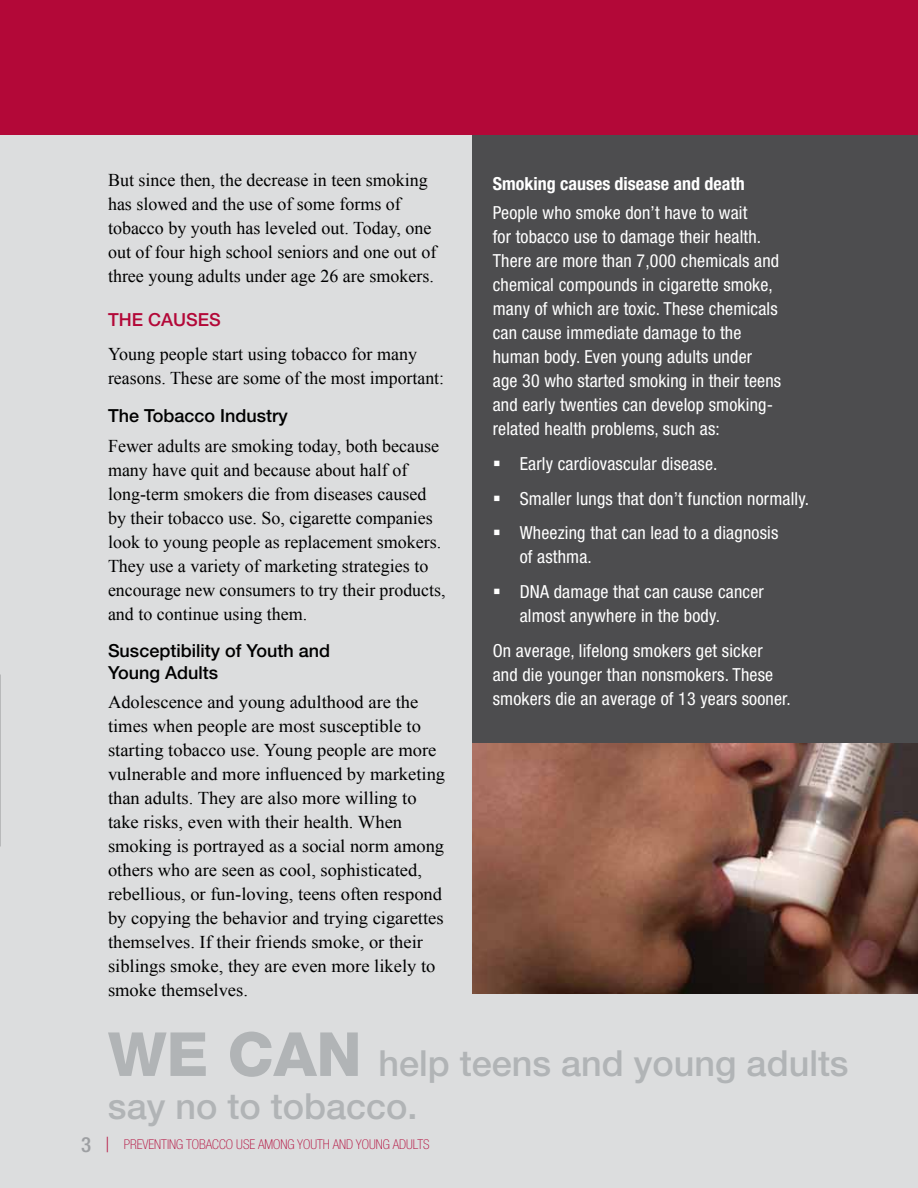
<style>
.page{position:relative;width:918px;height:1188px;background:#dcddde}
.page>*{position:absolute;margin:0;border:0;box-sizing:border-box;transform-origin:0 0}
.t1{font:500 36px/43.2px "Helvetica Neue LT Pro";color:#b1b4b6}
.t2{font:18px/24px "Times New Roman";color:#000}
.t3{font:condensed 18px/24px "Helvetica Neue LT Pro";letter-spacing:.01em;color:#fff}
.t4{font:500 18px/21.6px "Helvetica Neue LT Pro";color:#000}
.t5{font:700 condensed 18px "Helvetica Neue LT Pro";color:#fff}
.t6{font:500 18px "Helvetica Neue LT Pro";color:#b30838}
.t7{font:100 condensed 13.5px "Helvetica Neue LT Pro";color:#b30838}
.s1{font-weight:800;font-size:60.9px}
.s2{font-weight:500;font-size:21px;color:#9d9fa2}
.s3{font-size:21px}
</style>
<div class="page">
<div style="left:472px;top:135px;width:446px;height:612px;background:#4d4d4f"></div>
<img style="left:472px;top:743px;width:446px;height:251px">
<div style="left:0;top:0;width:918px;height:135px;background:#b30838"></div>
<p class="t2" style="left:108px;top:168px;width:330px">But since then, the decrease in teen smoking has slowed and the use of some forms of tobacco by youth has leveled out. Today, one out of four high school seniors and one out of three young adults under age 26 are smokers.</p>
<h2 class="t6" style="left:108px;top:309px;width:114px">THE CAUSES</h2>
<p class="t2" style="left:108px;top:342px;width:338px">Young people start using tobacco for many reasons. These are some of the most important:</p>
<h3 class="t4" style="left:108px;top:405px;width:181px">The Tobacco Industry</h3>
<p class="t2" style="left:108px;top:433px;width:339px">Fewer adults are smoking today, both because many have quit and because about half of long-term smokers die from diseases caused by their tobacco use. So, cigarette companies look to young people as replacement smokers.<br>They use a variety of marketing strategies to encourage new consumers to try their products, and to continue using them.</p>
<h3 class="t4" style="left:108px;top:640px;width:224px">Susceptibility of Youth and<br>Young Adults</h3>
<p class="t2" style="left:108px;top:690px;width:339px">Adolescence and young adulthood are the times when people are most susceptible to starting tobacco use. Young people are more vulnerable and more influenced by marketing than adults. They are also more willing to take risks, even with their health. When smoking is portrayed as a social norm among others who are seen as cool, sophisticated, rebellious, or fun-loving, teens often respond by copying the behavior and trying cigarettes themselves. If their friends smoke, or their siblings smoke, they are even more likely to smoke themselves.</p>
<h3 class="t5" style="left:493px;top:172px;width:254px">Smoking causes disease and death</h3>
<p class="t3" style="left:493px;top:201px;width:290px">People who smoke don’t have to wait<br>for tobacco use to damage their health.<br>There are more than 7,000 chemicals and chemical compounds in cigarette smoke, many of which are toxic. These chemicals can cause immediate damage to the human body. Even young adults under age 30 who started smoking in their teens and early twenties can develop smoking&shy;related health problems, such as:</p>
<p class="t3" style="left:520px;top:451px;width:199px">Early cardiovascular disease.</p>
<p class="t3" style="left:520px;top:486px;width:291px">Smaller lungs that don’t function normally.</p>
<p class="t3" style="left:520px;top:521px;width:260px">Wheezing that can lead to a diagnosis of asthma.</p>
<p class="t3" style="left:520px;top:580px;width:246px">DNA damage that can cause cancer almost anywhere in the body.</p>
<p class="t3" style="left:493px;top:639px;width:300px">On average, lifelong smokers get sicker and die younger than nonsmokers. These smokers die an average of 13 years sooner.</p>
<p class="t1" style="left:108px;top:1041px;width:742px"><span class="s1">WE CAN</span> help teens and young adults say no to tobacco.</p>
<p class="t7" style="left:81px;top:1137px;width:350px"><span class="s2">3</span> <span class="s3">|</span> PREVENTING TOBACCO USE AMONG YOUTH AND YOUNG ADULTS</p>
</div>
